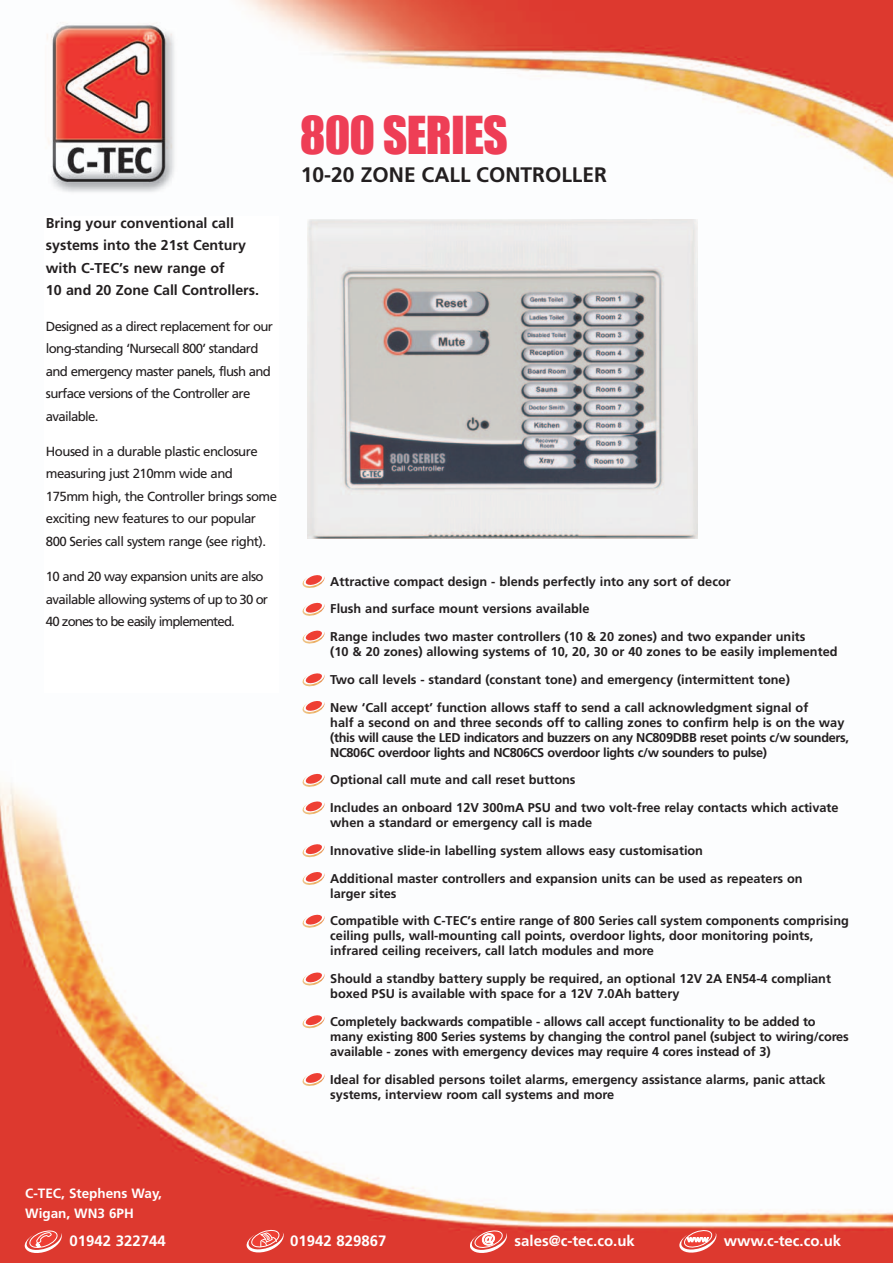
<style>
.page{position:relative;width:893px;height:1263px;background:#fff}
.page>*{position:absolute;margin:0;border:0;box-sizing:border-box;transform-origin:0 0}
.t1{font:48px "Impact";letter-spacing:-.015em;color:#ee3e56}
.t2{font:700 21px "Frutiger";color:#231f20}
.t3{font:700 15px "Frutiger";color:#fff}
.t4{font:700 14.25px/22.5px "Frutiger";color:#231f20}
.t5{font:700 13.5px/19.5px "Frutiger";color:#fff}
.t6{font:13.2px/22.5px "Frutiger";letter-spacing:-.05em;color:#231f20}
.t7{font:700 12.75px/27.8px "Frutiger";color:#231f20}
.t8{font:700 12.75px/15px "Frutiger";letter-spacing:-.03em;color:#231f20}
</style>
<div class="page">
<img style="left:0;top:0;width:893px;height:1263px">
<svg style="left:25px;top:1230px;width:37px;height:25px"></svg>
<svg style="left:246px;top:1228px;width:37px;height:26px"></svg>
<svg style="left:470px;top:1229px;width:37px;height:25px"></svg>
<svg style="left:679px;top:1228px;width:37px;height:24px"></svg>
<div style="left:44px;top:216px;width:235px;height:476px;background:#fff"></div>
<svg style="left:305px;top:701px;width:18px;height:1px"></svg>
<img style="left:303px;top:702px;width:21px;height:12px">
<svg style="left:305px;top:844px;width:18px;height:1px"></svg>
<img style="left:303px;top:845px;width:21px;height:12px">
<svg style="left:305px;top:575px;width:18px;height:1px"></svg>
<img style="left:303px;top:576px;width:22px;height:12px">
<svg style="left:305px;top:801px;width:18px;height:1px"></svg>
<img style="left:303px;top:802px;width:21px;height:12px">
<svg style="left:305px;top:631px;width:18px;height:1px"></svg>
<img style="left:303px;top:632px;width:22px;height:11px">
<svg style="left:305px;top:673px;width:18px;height:1px"></svg>
<img style="left:303px;top:674px;width:21px;height:12px">
<svg style="left:305px;top:774px;width:18px;height:1px"></svg>
<img style="left:303px;top:775px;width:21px;height:12px">
<svg style="left:305px;top:915px;width:18px;height:1px"></svg>
<img style="left:303px;top:916px;width:21px;height:11px">
<svg style="left:305px;top:1015px;width:18px;height:1px"></svg>
<img style="left:303px;top:1016px;width:22px;height:12px">
<svg style="left:305px;top:1073px;width:18px;height:1px"></svg>
<img style="left:303px;top:1074px;width:22px;height:12px">
<svg style="left:305px;top:972px;width:18px;height:1px"></svg>
<img style="left:303px;top:973px;width:21px;height:12px">
<svg style="left:305px;top:872px;width:18px;height:1px"></svg>
<img style="left:303px;top:873px;width:21px;height:12px">
<svg style="left:305px;top:603px;width:18px;height:1px"></svg>
<img style="left:303px;top:604px;width:22px;height:12px">
<img style="left:307px;top:219px;width:390px;height:320px">
<h1 class="t1" style="left:300px;top:106px;width:210px">800 SERIES</h1>
<p class="t4" style="left:46px;top:212px;width:215px">Bring your conventional call systems into the 21st Century with C-TEC’s new range of<br>10 and 20 Zone Call Controllers.</p>
<p class="t6" style="left:46px;top:315px;width:228px">Designed as a direct replacement for our long-standing ‘Nursecall 800’ standard and emergency master panels, flush and surface versions of the Controller are available.</p>
<p class="t6" style="left:46px;top:440px;width:233px">Housed in a durable plastic enclosure measuring just 210mm wide and 175mm high, the Controller brings some exciting new features to our popular 800 Series call system range (see right).</p>
<p class="t6" style="left:46px;top:565px;width:224px">10 and 20 way expansion units are also available allowing systems of up to 30 or<br>40 zones to be easily implemented.</p>
<h2 class="t2" style="left:301px;top:162px;width:307px">10-20 ZONE CALL CONTROLLER</h2>
<p class="t7" style="left:330px;top:567px;width:477px">Attractive compact design - blends perfectly into any sort of decor<br>Flush and surface mount versions available<br>Range includes two master controllers (10 &amp; 20 zones) and two expander units</p>
<p class="t7" style="left:330px;top:638px;width:509px">(10 &amp; 20 zones) allowing systems of 10, 20, 30 or 40 zones to be easily implemented<br>Two call levels - standard (constant tone) and emergency (intermittent tone)<br>New ‘Call accept’ function allows staff to send a call acknowledgment signal of</p>
<p class="t8" style="left:330px;top:715px;width:520px">half a second on and three seconds off to calling zones to confirm help is on the way (this will cause the LED indicators and buzzers on any NC809DBB reset points c/w sounders,<br>NC806C overdoor lights and NC806CS overdoor lights c/w sounders to pulse)</p>
<p class="t7" style="left:330px;top:766px;width:510px">Optional call mute and call reset buttons<br>Includes an onboard 12V 300mA PSU and two volt-free relay contacts which activate</p>
<p class="t7" style="left:330px;top:809px;width:474px">when a standard or emergency call is made<br>Innovative slide-in labelling system allows easy customisation<br>Additional master controllers and expansion units can be used as repeaters on</p>
<p class="t7" style="left:330px;top:879px;width:520px">larger sites<br>Compatible with C-TEC’s entire range of 800 Series call system components comprising</p>
<p class="t7" style="left:330px;top:928px;width:485px;line-height:15px">ceiling pulls, wall-mounting call points, overdoor lights, door monitoring points, infrared ceiling receivers, call latch modules and more</p>
<p class="t7" style="left:330px;top:971px;width:502px;line-height:15px">Should a standby battery supply be required, an optional 12V 2A EN54-4 compliant boxed PSU is available with space for a 12V 7.0Ah battery</p>
<p class="t7" style="left:330px;top:1014px;width:520px;line-height:15px">Completely backwards compatible - allows call accept functionality to be added to many existing 800 Series systems by changing the control panel (subject to wiring/cores available - zones with emergency devices may require 4 cores instead of 3)</p>
<p class="t7" style="left:330px;top:1072px;width:497px;line-height:15px">Ideal for disabled persons toilet alarms, emergency assistance alarms, panic attack systems, interview room call systems and more</p>
<p class="t5" style="left:25px;top:1184px;width:138px">C-TEC, Stephens Way,<br>Wigan, WN3 6PH</p>
<p class="t3" style="left:70px;top:1232px;width:98px">01942 322744</p>
<p class="t3" style="left:290px;top:1232px;width:98px">01942 829867</p>
<p class="t3" style="left:515px;top:1232px;width:122px">sales@c-tec.co.uk</p>
<p class="t3" style="left:724px;top:1232px;width:119px">www.c-tec.co.uk</p>
</div>
